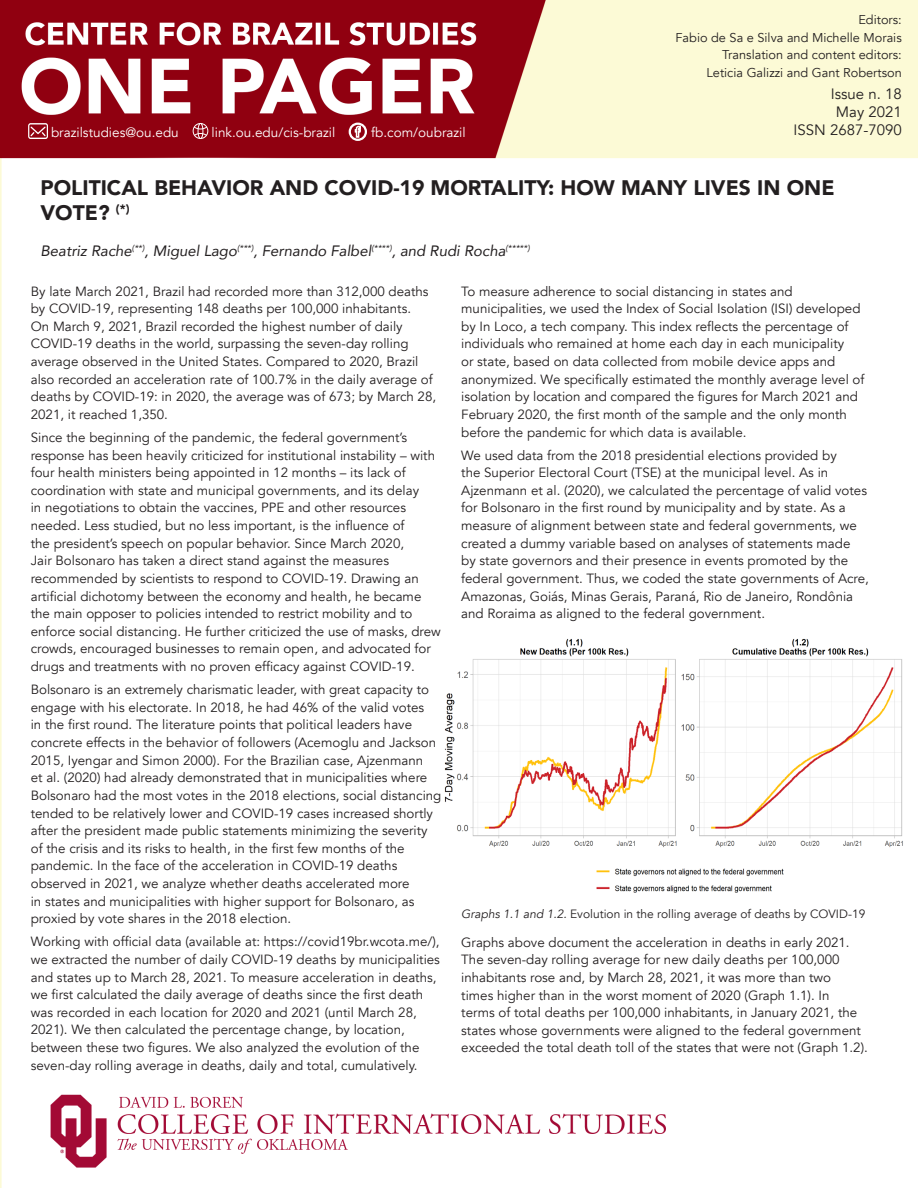
<style>
.page{position:relative;width:918px;height:1188px;background:#fff}
.page>*{position:absolute;margin:0;border:0;box-sizing:border-box;transform-origin:0 0}
.t1{font:900 21px/25.2px "Avenir";color:#231f20}
.t2{font:italic 15px "Avenir";color:#231f20}
.t3{font:15px "Avenir";color:#231f20}
.t4{font:13.5px "Avenir";color:#fff}
.t5{font:13.35px/17.7px "Avenir";color:#231f20}
.t6{font:12.75px "Avenir";color:#231f20}
.t7{font:12px "Avenir";color:#231f20}
.s1{font-style:italic}
</style>
<div class="page">
<img style="left:0;top:0;width:918px;height:1188px">
<div style="left:31px;top:282px;width:843px;height:792px;background:#fff"></div>
<svg style="left:193px;top:123px;width:15px;height:16px"></svg>
<svg style="left:28px;top:123px;width:20px;height:16px"></svg>
<div style="left:349px;top:123px;width:18px;height:18px;border:2px solid #fff;border-radius:8px"></div>
<svg style="left:354px;top:125px;width:8px;height:14px"></svg>
<img style="left:444px;top:633px;width:462px;height:273px">
<p class="t4" style="left:51px;top:124px;width:129px">brazilstudies@ou.edu</p>
<p class="t4" style="left:212px;top:124px;width:125px">link.ou.edu/cis-brazil</p>
<p class="t4" style="left:371px;top:124px;width:96px">fb.com/oubrazil</p>
<p class="t6" style="left:858px;top:12px;width:45px">Editors:</p>
<p class="t6" style="left:676px;top:30px;width:228px">Fabio de Sa e Silva and Michelle Morais</p>
<p class="t6" style="left:722px;top:47px;width:181px">Translation and content editors:</p>
<p class="t6" style="left:707px;top:65px;width:197px">Leticia Galizzi and Gant Robertson</p>
<p class="t3" style="left:831px;top:85px;width:72px">Issue n. 18</p>
<p class="t3" style="left:836px;top:103px;width:67px">May 2021</p>
<p class="t3" style="left:794px;top:121px;width:110px">ISSN 2687-7090</p>
<p class="t1" style="left:40px;top:174px;width:796px">POLITICAL BEHAVIOR AND COVID-19 MORTALITY: HOW MANY LIVES IN ONE<br>VOTE? <sup>(*)</sup></p>
<p class="t2" style="left:40px;top:241px;width:491px">Beatriz Rache<sup>(**)</sup>, Miguel Lago<sup>(***)</sup>, Fernando Falbel<sup>(****)</sup>, and Rudi Rocha<sup>(*****)</sup></p>
<p class="t5" style="left:31px;top:282px;width:407px">By late March 2021, Brazil had recorded more than 312,000 deaths by COVID-19, representing 148 deaths per 100,000 inhabitants.<br>On March 9, 2021, Brazil recorded the highest number of daily COVID-19 deaths in the world, surpassing the seven-day rolling average observed in the United States. Compared to 2020, Brazil also recorded an acceleration rate of 100.7% in the daily average of deaths by COVID-19: in 2020, the average was of 673; by March 28, 2021, it reached 1,350.</p>
<p class="t5" style="left:31px;top:429px;width:412px">Since the beginning of the pandemic, the federal government’s response has been heavily criticized for institutional instability – with four health ministers being appointed in 12 months – its lack of coordination with state and municipal governments, and its delay<br>in negotiations to obtain the vaccines, PPE and other resources needed. Less studied, but no less important, is the influence of<br>the president’s speech on popular behavior. Since March 2020,<br>Jair Bolsonaro has taken a direct stand against the measures recommended by scientists to respond to COVID-19. Drawing an artificial dichotomy between the economy and health, he became the main opposer to policies intended to restrict mobility and to enforce social distancing. He further criticized the use of masks, drew crowds, encouraged businesses to remain open, and advocated for drugs and treatments with no proven efficacy against COVID-19.</p>
<p class="t5" style="left:31px;top:681px;width:412px">Bolsonaro is an extremely charismatic leader, with great capacity to engage with his electorate. In 2018, he had 46% of the valid votes<br>in the first round. The literature points that political leaders have concrete effects in the behavior of followers (Acemoglu and Jackson 2015, Iyengar and Simon 2000). For the Brazilian case, Ajzenmann<br>et al. (2020) had already demonstrated that in municipalities where Bolsonaro had the most votes in the 2018 elections, social distancing tended to be relatively lower and COVID-19 cases increased shortly after the president made public statements minimizing the severity of the crisis and its risks to health, in the first few months of the pandemic. In the face of the acceleration in COVID-19 deaths observed in 2021, we analyze whether deaths accelerated more<br>in states and municipalities with higher support for Bolsonaro, as proxied by vote shares in the 2018 election.</p>
<p class="t5" style="left:31px;top:933px;width:411px">Working with official data (available at: https://covid19br.wcota.me/), we extracted the number of daily COVID-19 deaths by municipalities and states up to March 28, 2021. To measure acceleration in deaths, we first calculated the daily average of deaths since the first death was recorded in each location for 2020 and 2021 (until March 28, 2021). We then calculated the percentage change, by location, between these two figures. We also analyzed the evolution of the seven-day rolling average in deaths, daily and total, cumulatively.</p>
<p class="t5" style="left:461px;top:282px;width:405px">To measure adherence to social distancing in states and municipalities, we used the Index of Social Isolation (ISI) developed by In Loco, a tech company. This index reflects the percentage of individuals who remained at home each day in each municipality<br>or state, based on data collected from mobile device apps and anonymized. We specifically estimated the monthly average level of isolation by location and compared the figures for March 2021 and February 2020, the first month of the sample and the only month before the pandemic for which data is available.</p>
<p class="t5" style="left:461px;top:446px;width:409px">We used data from the 2018 presidential elections provided by<br>the Superior Electoral Court (TSE) at the municipal level. As in Ajzenmann et al. (2020), we calculated the percentage of valid votes for Bolsonaro in the first round by municipality and by state. As a measure of alignment between state and federal governments, we created a dummy variable based on analyses of statements made<br>by state governors and their presence in events promoted by the federal government. Thus, we coded the state governments of Acre, Amazonas, Goiás, Minas Gerais, Paraná, Rio de Janeiro, Rondônia and Roraima as aligned to the federal government.</p>
<p class="t7" style="left:461px;top:907px;width:406px"><span class="s1">Graphs 1.1 and 1.2.</span> Evolution in the rolling average of deaths by COVID-19</p>
<p class="t5" style="left:461px;top:934px;width:408px">Graphs above document the acceleration in deaths in early 2021.<br>The seven-day rolling average for new daily deaths per 100,000 inhabitants rose and, by March 28, 2021, it was more than two<br>times higher than in the worst moment of 2020 (Graph 1.1). In<br>terms of total deaths per 100,000 inhabitants, in January 2021, the states whose governments were aligned to the federal government exceeded the total death toll of the states that were not (Graph 1.2).</p>
</div>
